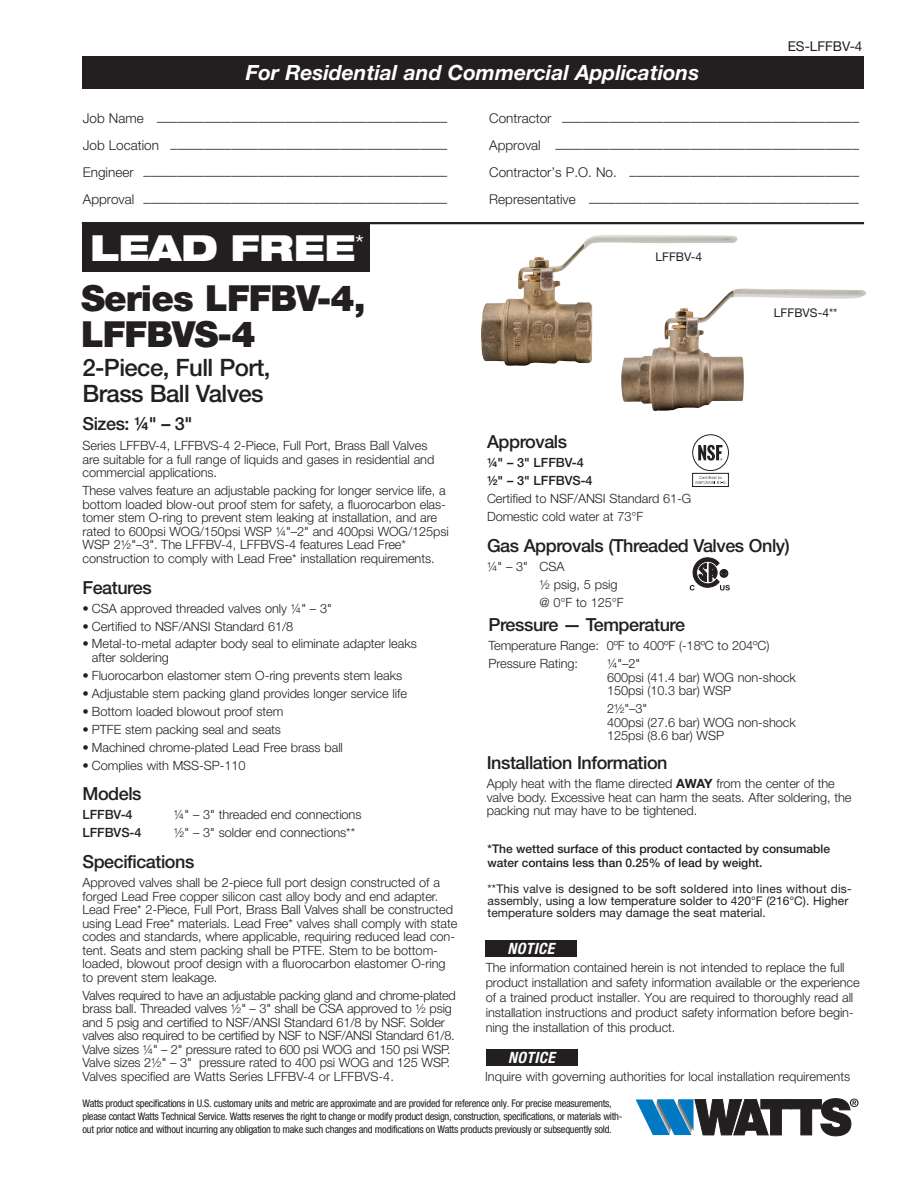
<style>
.page{position:relative;width:918px;height:1188px;background:#fff}
.page>*{position:absolute;margin:0;border:0;box-sizing:border-box;transform-origin:0 0}
.t1{font:900 36px/36px "Helvetica Neue LT Std";letter-spacing:-.025em;color:#231f20}
.t2{font:900 expanded 36px "Helvetica Neue LT Std";color:#fff}
.t3{font:500 24px/25.5px "Helvetica Neue LT Std";letter-spacing:-.025em;color:#231f20}
.t4{font:italic 700 21px "Helvetica Neue LT Std";color:#fff}
.t5{font:500 18px "Helvetica Neue LT Std";letter-spacing:-.025em;color:#231f20}
.t6{font:italic 700 condensed 15.6px "Helvetica Neue LT Std";letter-spacing:.025em;color:#fff}
.t7{font:300 13.5px "Helvetica Neue LT Std";color:#231f20}
.t8{font:13.5px "Helvetica Neue LT Std";color:#231f20}
.t9{font:300 12.75px/13.5px "Helvetica Neue LT Std";letter-spacing:-.005em;color:#231f20}
.t10{font:500 12.75px/18px "Helvetica Neue LT Std";letter-spacing:-.005em;color:#231f20}
.t11{font:12px/12px "Helvetica Neue LT Std";color:#231f20}
.t12{font:500 12px/13.5px "Helvetica Neue LT Std";color:#231f20}
.t13{font:condensed 10.5px/13.2px "Helvetica Neue LT Std";letter-spacing:-.025em;color:#231f20}
.s1{font-weight:700}
</style>
<div class="page">
<img style="left:481px;top:235px;width:257px;height:131px">
<img style="left:621px;top:288px;width:246px;height:123px">
<div style="left:693px;top:435px;width:36px;height:36px;border:1px solid #231f20;border-radius:50%"></div>
<svg style="left:698px;top:445px;width:24px;height:16px"></svg>
<div style="left:692px;top:473px;width:37px;height:14px;border:1px solid #231f20"></div>
<svg style="left:696px;top:476px;width:29px;height:8px"></svg>
<svg style="left:690px;top:558px;width:40px;height:32px"></svg>
<div style="left:82px;top:57px;width:781px;height:32px;background:#231f20"></div>
<hr style="left:82px;top:222px;width:782px;height:2px;background:#231f20">
<div style="left:82px;top:223px;width:288px;height:49px;background:#231f20"></div>
<svg style="left:636px;top:1098px;width:223px;height:38px"></svg>
<div style="left:486px;top:1049px;width:91px;height:17px;background:#231f20"></div>
<div style="left:485px;top:940px;width:92px;height:17px;background:#231f20"></div>
<h3 class="t4" style="left:246px;top:60px;width:455px">For Residential and Commercial Applications</h3>
<p class="t8" style="left:788px;top:38px;width:76px">ES-LFFBV-4</p>
<p class="t7" style="left:83px;top:113px;width:366px">Job Name –––––––––––––––––––––––––––––––––––––––––––</p>
<p class="t7" style="left:489px;top:113px;width:371px">Contractor ––––––––––––––––––––––––––––––––––––––––––––</p>
<p class="t7" style="left:83px;top:140px;width:366px">Job Location –––––––––––––––––––––––––––––––––––––––––</p>
<p class="t7" style="left:489px;top:140px;width:371px">Approval –––––––––––––––––––––––––––––––––––––––––––––</p>
<p class="t7" style="left:83px;top:167px;width:366px">Engineer –––––––––––––––––––––––––––––––––––––––––––––</p>
<p class="t7" style="left:489px;top:167px;width:371px">Contractor’s P.O. No. ––––––––––––––––––––––––––––––––––</p>
<p class="t7" style="left:83px;top:194px;width:366px">Approval –––––––––––––––––––––––––––––––––––––––––––––</p>
<p class="t7" style="left:489px;top:194px;width:371px">Representative ––––––––––––––––––––––––––––––––––––––––</p>
<h1 class="t2" style="left:90px;top:224px;width:276px">LEAD FREE<sup>*</sup></h1>
<h1 class="t1" style="left:81px;top:280px;width:286px">Series LFFBV-4,<br>LFFBVS-4</h1>
<h2 class="t3" style="left:82px;top:355px;width:189px">2-Piece, Full Port,<br>Brass Ball Valves</h2>
<h3 class="t5" style="left:82px;top:413px;width:112px">Sizes: 1⁄4" – 3"</h3>
<p class="t9" style="left:82px;top:439px;width:353px">Series LFFBV-4, LFFBVS-4 2-Piece, Full Port, Brass Ball Valves are suitable for a full range of liquids and gases in residential and commercial applications.</p>
<p class="t9" style="left:82px;top:484px;width:368px">These valves feature an adjustable packing for longer service life, a bottom loaded blow-out proof stem for safety, a fluorocarbon elas&shy;tomer stem O-ring to prevent stem leaking at installation, and are rated to 600psi WOG/150psi WSP 1⁄4"–2" and 400psi WOG/125psi WSP 21⁄2"–3". The LFFBV-4, LFFBVS-4 features Lead Free* construction to comply with Lead Free* installation requirements.</p>
<h3 class="t5" style="left:82px;top:576px;width:71px">Features</h3>
<p class="t9" style="left:82px;top:601px;width:251px">• CSA approved threaded valves only ¼" – 3"</p>
<p class="t9" style="left:82px;top:619px;width:212px">• Certified to NSF/ANSI Standard 61/8</p>
<p class="t9" style="left:92px;top:637px;width:326px;text-indent:-9px">• Metal-to-metal adapter body seal to eliminate adapter leaks after soldering</p>
<p class="t9" style="left:82px;top:668px;width:321px">• Fluorocarbon elastomer stem O-ring prevents stem leaks</p>
<p class="t9" style="left:82px;top:686px;width:326px">• Adjustable stem packing gland provides longer service life</p>
<p class="t9" style="left:82px;top:704px;width:202px">• Bottom loaded blowout proof stem</p>
<p class="t9" style="left:82px;top:722px;width:200px">• PTFE stem packing seal and seats</p>
<p class="t9" style="left:82px;top:740px;width:262px">• Machined chrome-plated Lead Free brass ball</p>
<p class="t9" style="left:82px;top:758px;width:165px">• Complies with MSS-SP-110</p>
<h3 class="t5" style="left:82px;top:783px;width:61px">Models</h3>
<p class="t10" style="left:82px;top:806px;width:52px">LFFBV-4</p>
<p class="t9" style="left:174px;top:808px;width:189px">1⁄4" – 3" threaded end connections</p>
<p class="t10" style="left:82px;top:824px;width:61px">LFFBVS-4</p>
<p class="t9" style="left:174px;top:826px;width:183px">1⁄2" – 3" solder end connections**</p>
<h3 class="t5" style="left:82px;top:851px;width:113px">Specifications</h3>
<p class="t9" style="left:82px;top:876px;width:376px">Approved valves shall be 2-piece full port design constructed of a forged Lead Free copper silicon cast alloy body and end adapter.<br>Lead Free* 2-Piece, Full Port, Brass Ball Valves shall be constructed using Lead Free* materials. Lead Free* valves shall comply with state codes and standards, where applicable, requiring reduced lead con&shy;tent. Seats and stem packing shall be PTFE. Stem to be bottom&shy;loaded, blowout proof design with a fluorocarbon elastomer O-ring to prevent stem leakage.</p>
<p class="t9" style="left:82px;top:988px;width:375px">Valves required to have an adjustable packing gland and chrome-plated brass ball. Threaded valves ½" – 3" shall be CSA approved to ½ psig and 5 psig and certified to NSF/ANSI Standard 61/8 by NSF. Solder valves also required to be certified by NSF to NSF/ANSI Standard 61/8.<br>Valve sizes ¼" – 2" pressure rated to 600 psi WOG and 150 psi WSP.<br>Valve sizes 2½" – 3" pressure rated to 400 psi WOG and 125 WSP.<br>Valves specified are Watts Series LFFBV-4 or LFFBVS-4.</p>
<p class="t11" style="left:656px;top:251px;width:48px">LFFBV-4</p>
<p class="t11" style="left:774px;top:307px;width:65px">LFFBVS-4**</p>
<h3 class="t5" style="left:487px;top:431px;width:82px">Approvals</h3>
<p class="t10" style="left:487px;top:453px;width:107px">¼" – 3" LFFBV-4 ½" – 3" LFFBVS-4</p>
<p class="t9" style="left:487px;top:489px;width:206px;line-height:18px">Certified to NSF/ANSI Standard 61-G<br>Domestic cold water at 73°F</p>
<h3 class="t5" style="left:487px;top:535px;width:304px">Gas Approvals (Threaded Valves Only)</h3>
<p class="t9" style="left:487px;top:557px;width:79px;line-height:18px">¼" – 3" CSA ½</p>
<p class="t9" style="left:540px;top:575px;width:86px;line-height:18px;text-indent:14px">psig, 5 psig @ 0°F to 125°F</p>
<h3 class="t5" style="left:489px;top:614px;width:198px">Pressure — Temperature</h3>
<p class="t9" style="left:489px;top:637px;width:282px;line-height:18px">Temperature Range: 0ºF to 400ºF (-18ºC to 204ºC)<br>Pressure Rating:</p>
<p class="t9" style="left:607px;top:657px;width:190px">1⁄4"–2"<br>600psi (41.4 bar) WOG non-shock<br>150psi (10.3 bar) WSP</p>
<p class="t9" style="left:607px;top:702px;width:190px">21⁄2"–3"<br>400psi (27.6 bar) WOG non-shock<br>125psi (8.6 bar) WSP</p>
<h3 class="t5" style="left:487px;top:752px;width:182px">Installation Information</h3>
<p class="t9" style="left:487px;top:776px;width:366px">Apply heat with the flame directed <span class="s1">AWAY</span> from the center of the valve body. Excessive heat can harm the seats. After soldering, the packing nut may have to be tightened.</p>
<p class="t12" style="left:488px;top:842px;width:344px">*The wetted surface of this product contacted by consumable water contains less than 0.25% of lead by weight.</p>
<p class="t11" style="left:488px;top:882px;width:366px">**This valve is designed to be soft soldered into lines without dis&shy;assembly, using a low temperature solder to 420°F (216°C). Higher temperature solders may damage the seat material.</p>
<p class="t6" style="left:508px;top:939px;width:48px">NOTICE</p>
<p class="t9" style="left:486px;top:960px;width:375px;line-height:15px">The information contained herein is not intended to replace the full product installation and safety information available or the experience of a trained product installer. You are required to thoroughly read all installation instructions and product safety information before begin&shy;ning the installation of this product.</p>
<p class="t6" style="left:508px;top:1048px;width:48px">NOTICE</p>
<p class="t9" style="left:485px;top:1069px;width:367px">Inquire with governing authorities for local installation requirements</p>
<p class="t13" style="left:82px;top:1096px;width:542px">Watts product specifications in U.S. customary units and metric are approximate and are provided for reference only. For precise measurements, please contact Watts Technical Service. Watts reserves the right to change or modify product design, construction, specifications, or materials with&shy;out prior notice and without incurring any obligation to make such changes and modifications on Watts products previously or subsequently sold.</p>
</div>
